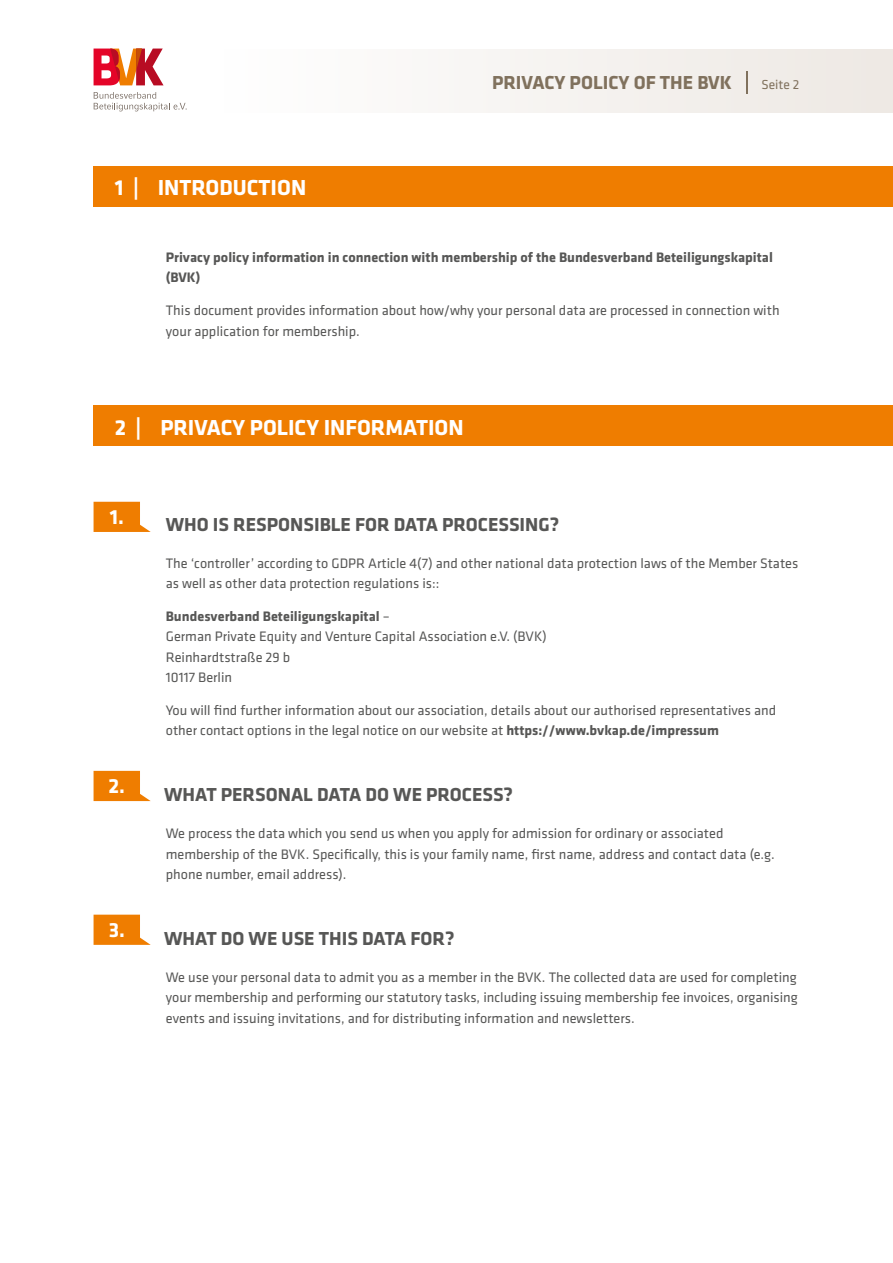
<style>
.page{position:relative;width:893px;height:1263px;background:#fff}
.page>*{position:absolute;margin:0;border:0;box-sizing:border-box;transform-origin:0 0}
.t1{font:700 22.5px "Klavika Basic";color:#fff}
.t2{font:700 21.3px "Klavika Basic";color:#fff}
.t3{font:700 19.5px "Klavika Basic";color:#575756}
.t4{font:700 19.5px "Klavika Basic";color:#80715d}
.t5{font:14.25px/20.2px "Klavika Basic";color:#575756}
.t6{font:700 14.25px/20.2px "Klavika Basic";color:#575756}
.t7{font:13.5px "Klavika Basic";color:#80715d}
.s1{font-weight:700}
</style>
<div class="page">
<div style="left:224px;top:49px;width:669px;height:63px;background:linear-gradient(to right,#fefefe,#ede8e3)"></div>
<svg style="left:746px;top:71px;width:1px;height:22px"></svg>
<svg style="left:94px;top:92px;width:93px;height:19px"></svg>
<svg style="left:94px;top:49px;width:70px;height:36px"></svg>
<div style="left:94px;top:166px;width:799px;height:41px;background:#ef7d00"></div>
<div style="left:94px;top:405px;width:799px;height:41px;background:#ef7d00"></div>
<svg style="left:94px;top:502px;width:57px;height:30px"></svg>
<svg style="left:94px;top:771px;width:57px;height:30px"></svg>
<svg style="left:94px;top:915px;width:57px;height:30px"></svg>
<h1 class="t1" style="left:115px;top:171px;width:193px">1 | INTRODUCTION</h1>
<h3 class="t4" style="left:492px;top:68px;width:241px">PRIVACY POLICY OF THE BVK</h3>
<p class="t7" style="left:761px;top:76px;width:39px">Seite 2</p>
<p class="t6" style="left:166px;top:247px;width:609px">Privacy policy information in connection with membership of the Bundesverband Beteiligungskapital (BVK)</p>
<p class="t5" style="left:166px;top:300px;width:615px">This document provides information about how/why your personal data are processed in connection with your application for membership.</p>
<h1 class="t1" style="left:115px;top:411px;width:350px">2 | PRIVACY POLICY INFORMATION</h1>
<h2 class="t2" style="left:110px;top:502px;width:16px">1.</h2>
<h3 class="t3" style="left:166px;top:510px;width:395px">WHO IS RESPONSIBLE FOR DATA PROCESSING?</h3>
<p class="t5" style="left:166px;top:552px;width:634px">The ‘controller’ according to GDPR Article 4(7) and other national data protection laws of the Member States as well as other data protection regulations is::</p>
<p class="t5" style="left:166px;top:606px;width:382px"><span class="s1">Bundesverband Beteiligungskapital</span> –<br>German Private Equity and Venture Capital Association e.V. (BVK)<br>Reinhardtstraße 29 b<br>10117 Berlin</p>
<p class="t5" style="left:166px;top:699px;width:612px">You will find further information about our association, details about our authorised representatives and other contact options in the legal notice on our website at <span class="s1">https://www.bvkap.de/impressum</span></p>
<h3 class="t3" style="left:109px;top:780px;width:406px"><sup>2.</sup> WHAT PERSONAL DATA DO WE PROCESS?</h3>
<p class="t5" style="left:166px;top:823px;width:610px">We process the data which you send us when you apply for admission for ordinary or associated membership of the BVK. Specifically, this is your family name, first name, address and contact data (e.g. phone number, email address).</p>
<h3 class="t3" style="left:109px;top:924px;width:347px"><sup>3.</sup> WHAT DO WE USE THIS DATA FOR?</h3>
<p class="t5" style="left:166px;top:967px;width:633px;text-align:justify">We use your personal data to admit you as a member in the BVK. The collected data are used for completing your membership and performing our statutory tasks, including issuing membership fee invoices, organising events and issuing invitations, and for distributing information and newsletters.</p>
</div>
